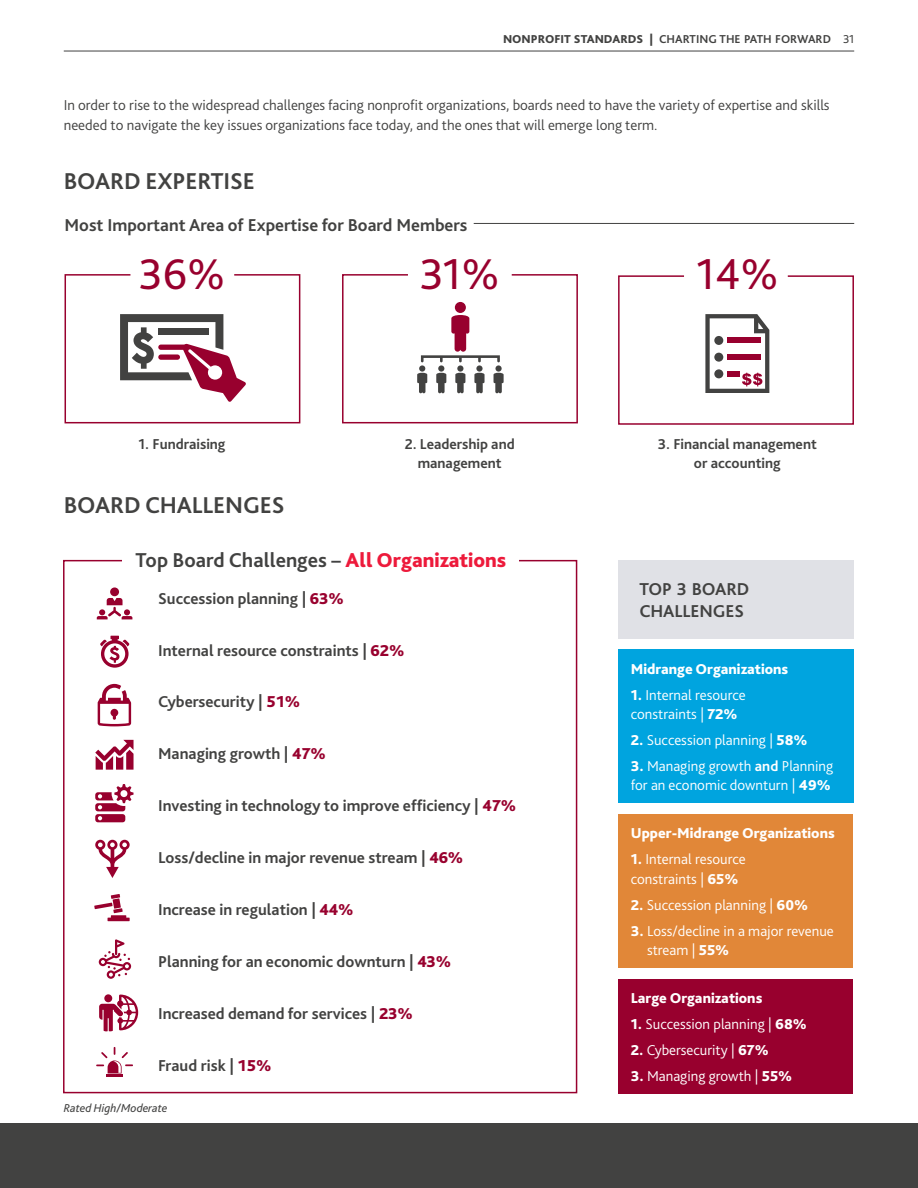
<style>
.page{position:relative;width:918px;height:1188px;background:#fff}
.page>*{position:absolute;margin:0;border:0;box-sizing:border-box;transform-origin:0 0}
.t1{font:45px "Bliss Pro";color:#98002e}
.t2{font:700 24px "Bliss Pro";letter-spacing:-.005em;color:#424241}
.t3{font:700 21px "Bliss Pro";color:#424241}
.t4{font:700 18px/22.5px "Bliss Pro";color:#424241}
.t5{font:700 16.5px "Bliss Pro";color:#424241}
.t6{font:300 15px/19.5px "Bliss Pro";color:#fff}
.t7{font:300 15px/19.5px "Bliss Pro";color:#424241}
.t8{font:700 15px/19.5px "Bliss Pro";color:#424241;text-align:center}
.t9{font:800 15px "Bliss Pro";color:#fff}
.t10{font:700 12px "Bliss Pro";color:#424241}
.t11{font:italic 12px "Bliss Pro";color:#424241}
.s1{font-weight:800}
.s2{font-weight:400}
.s3{font-weight:800;color:#ed1a3b}
.s4{font-weight:800;color:#98002e}
.s5{font-weight:700}
</style>
<div class="page">
<div style="left:618px;top:560px;width:235px;height:79px;background:#e0e1e6"></div>
<hr style="left:474px;top:223px;width:380px;height:1px;background:#424241">
<svg style="left:64px;top:274px;width:237px;height:150px"></svg>
<svg style="left:342px;top:274px;width:236px;height:150px"></svg>
<svg style="left:618px;top:275px;width:236px;height:150px"></svg>
<div style="left:714px;top:336px;width:9px;height:9px;background:#424241;border-radius:50%"></div>
<div style="left:727px;top:338px;width:33px;height:5px;background:#98002e"></div>
<div style="left:714px;top:353px;width:9px;height:9px;background:#424241;border-radius:50%"></div>
<div style="left:727px;top:355px;width:33px;height:5px;background:#98002e"></div>
<div style="left:714px;top:369px;width:9px;height:9px;background:#424241;border-radius:50%"></div>
<div style="left:727px;top:371px;width:13px;height:5px;background:#98002e"></div>
<div style="left:618px;top:979px;width:234px;height:114px;background:#98002e"></div>
<div style="left:618px;top:814px;width:234px;height:154px;background:#e18738"></div>
<div style="left:618px;top:650px;width:236px;height:153px;background:#00a4df"></div>
<svg style="left:98px;top:684px;width:33px;height:42px"></svg>
<svg style="left:95px;top:784px;width:39px;height:38px"></svg>
<svg style="left:95px;top:740px;width:39px;height:30px"></svg>
<svg style="left:95px;top:840px;width:35px;height:38px"></svg>
<svg style="left:94px;top:894px;width:36px;height:27px"></svg>
<svg style="left:99px;top:939px;width:32px;height:40px"></svg>
<svg style="left:99px;top:995px;width:39px;height:36px"></svg>
<svg style="left:100px;top:636px;width:29px;height:32px"></svg>
<div style="left:110px;top:587px;width:9px;height:9px;background:#98002e;border-radius:50%"></div>
<svg style="left:97px;top:598px;width:35px;height:21px"></svg>
<hr style="left:106px;top:1074px;width:17px;height:3px;background:#98002e">
<svg style="left:96px;top:1047px;width:37px;height:26px"></svg>
<div style="left:0;top:1123px;width:918px;height:65px;background:#424241"></div>
<hr style="left:64px;top:51px;width:790px;height:1px;background:#424241">
<p class="t10" style="left:503px;top:31px;width:353px"><span class="s1">NONPROFIT STANDARDS |</span> CHARTING THE PATH FORWARD <span class="s2">31</span></p>
<p class="t7" style="left:64px;top:95px;width:767px">In order to rise to the widespread challenges facing nonprofit organizations, boards need to have the variety of expertise and skills needed to navigate the key issues organizations face today, and the ones that will emerge long term.</p>
<h2 class="t2" style="left:64px;top:166px;width:193px">BOARD EXPERTISE</h2>
<p class="t4" style="left:65px;top:213px;width:404px">Most Important Area of Expertise for Board Members</p>
<h1 class="t1" style="left:139px;top:246px;width:88px">36%</h1>
<h1 class="t1" style="left:420px;top:246px;width:81px">31%</h1>
<h1 class="t1" style="left:696px;top:246px;width:84px">14%</h1>
<p class="t8" style="left:139px;top:434px;width:88px">1. Fundraising</p>
<p class="t8" style="left:405px;top:434px;width:112px">2. Leadership and management</p>
<p class="t8" style="left:658px;top:434px;width:160px">3. Financial management or accounting</p>
<h2 class="t2" style="left:64px;top:490px;width:222px">BOARD CHALLENGES</h2>
<p class="t3" style="left:135px;top:547px;width:372px">Top Board Challenges – <span class="s3">All Organizations</span></p>
<p class="t5" style="left:158px;top:588px;width:187px">Succession planning | <span class="s4">63%</span></p>
<p class="t5" style="left:158px;top:640px;width:248px">Internal resource constraints | <span class="s4">62%</span></p>
<p class="t5" style="left:158px;top:692px;width:144px">Cybersecurity | <span class="s4">51%</span></p>
<p class="t5" style="left:158px;top:744px;width:169px">Managing growth | <span class="s4">47%</span></p>
<p class="t5" style="left:158px;top:795px;width:360px">Investing in technology to improve efficiency | <span class="s4">47%</span></p>
<p class="t5" style="left:158px;top:847px;width:307px">Loss/decline in major revenue stream | <span class="s4">46%</span></p>
<p class="t5" style="left:158px;top:899px;width:197px">Increase in regulation | <span class="s4">44%</span></p>
<p class="t5" style="left:158px;top:951px;width:295px">Planning for an economic downturn | <span class="s4">43%</span></p>
<p class="t5" style="left:158px;top:1003px;width:256px">Increased demand for services | <span class="s4">23%</span></p>
<p class="t5" style="left:158px;top:1055px;width:115px">Fraud risk | <span class="s4">15%</span></p>
<p class="t11" style="left:64px;top:1101px;width:105px">Rated High/Moderate</p>
<p class="t4" style="left:639px;top:577px;width:112px">TOP 3 BOARD<br>CHALLENGES</p>
<p class="t9" style="left:631px;top:660px;width:159px">Midrange Organizations</p>
<p class="t6" style="left:631px;top:685px;width:116px"><span class="s1">1.</span> Internal resource constraints | <span class="s1">72%</span></p>
<p class="t6" style="left:631px;top:730px;width:178px"><span class="s1">2.</span> Succession planning | <span class="s1">58%</span></p>
<p class="t6" style="left:631px;top:756px;width:204px"><span class="s1">3.</span> Managing growth <span class="s5">and</span> Planning for an economic downturn | <span class="s1">49%</span></p>
<p class="t9" style="left:631px;top:824px;width:205px">Upper-Midrange Organizations</p>
<p class="t6" style="left:631px;top:849px;width:116px"><span class="s1">1.</span> Internal resource constraints | <span class="s1">65%</span></p>
<p class="t6" style="left:631px;top:895px;width:179px"><span class="s1">2.</span> Succession planning | <span class="s1">60%</span></p>
<p class="t6" style="left:647px;top:920px;width:188px;text-indent:-16px"><span class="s1">3.</span> Loss/decline in a major revenue stream | <span class="s1">55%</span></p>
<p class="t9" style="left:631px;top:989px;width:133px">Large Organizations</p>
<p class="t6" style="left:631px;top:1014px;width:178px"><span class="s1">1.</span> Succession planning | <span class="s1">68%</span></p>
<p class="t6" style="left:631px;top:1040px;width:139px"><span class="s1">2.</span> Cybersecurity | <span class="s1">67%</span></p>
<p class="t6" style="left:631px;top:1065px;width:163px"><span class="s1">3.</span> Managing growth | <span class="s1">55%</span></p>
</div>
